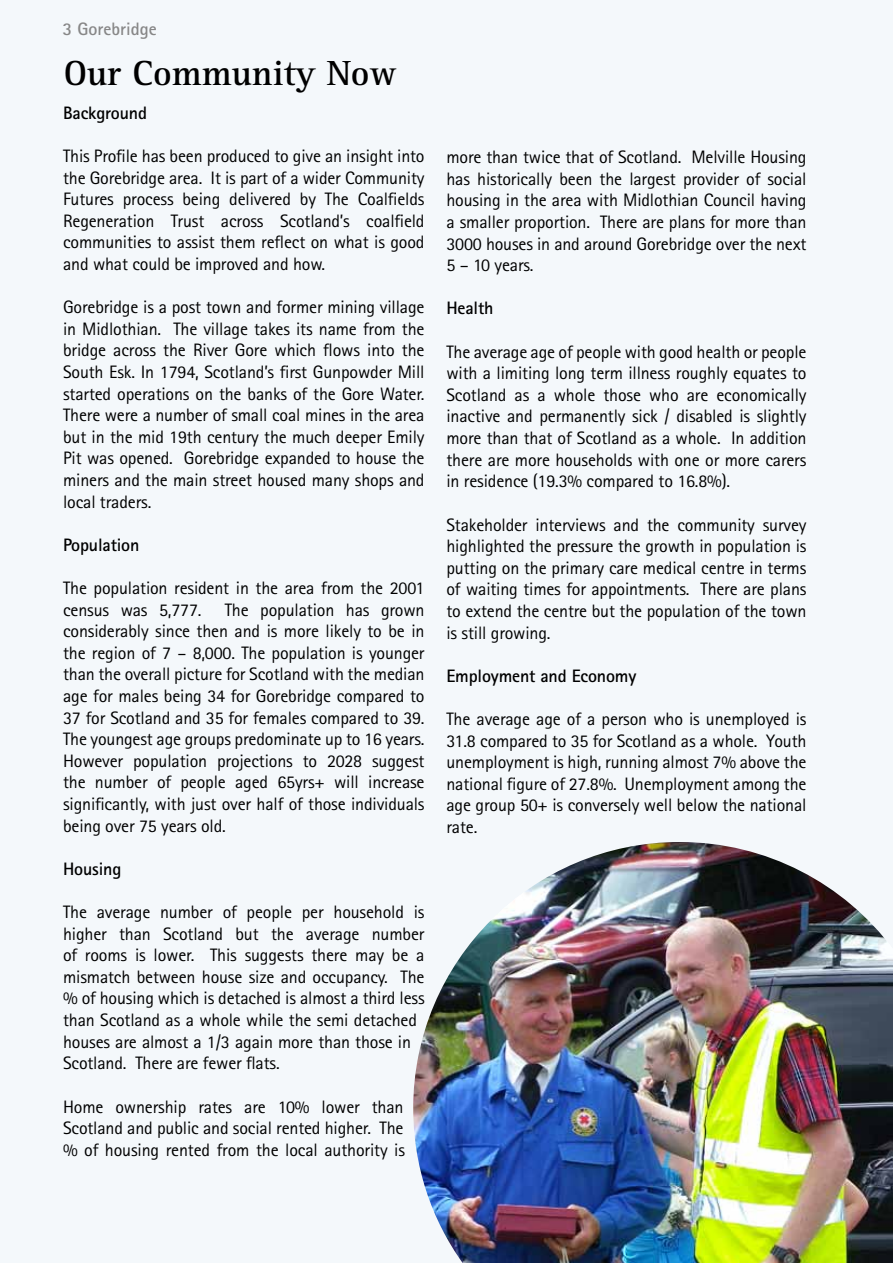
<style>
.page{position:relative;width:893px;height:1263px;background:#f4f8fb}
.page>*{position:absolute;margin:0;border:0;box-sizing:border-box;transform-origin:0 0}
.t1{font:700 36px "Rotis Serif";color:#000}
.t2{font:18px/21.6px "Rotis Sans Serif";letter-spacing:-.01em;color:#000;text-align:justify}
.t3{font:700 18px "Rotis Sans Serif";letter-spacing:-.01em;color:#000}
.t4{font:700 18px "Rotis Sans Serif";color:#878787}
</style>
<div class="page">
<img style="left:413px;top:842px;width:480px;height:421px">
<p class="t4" style="left:62px;top:18px;width:96px">3 Gorebridge</p>
<h1 class="t1" style="left:64px;top:52px;width:335px">Our Community Now</h1>
<p class="t3" style="left:63px;top:101px;width:86px">Background</p>
<p class="t2" style="left:63px;top:145px;width:363px">This Profile has been produced to give an insight into the Gorebridge area. It is part of a wider Community Futures process being delivered by The Coalfields Regeneration Trust across Scotland’s coalfield communities to assist them reflect on what is good and what could be improved and how.</p>
<p class="t2" style="left:63px;top:296px;width:363px">Gorebridge is a post town and former mining village in Midlothian. The village takes its name from the bridge across the River Gore which flows into the South Esk. In 1794, Scotland’s first Gunpowder Mill started operations on the banks of the Gore Water.<br>There were a number of small coal mines in the area but in the mid 19th century the much deeper Emily Pit was opened. Gorebridge expanded to house the miners and the main street housed many shops and local traders.</p>
<p class="t3" style="left:63px;top:533px;width:78px">Population</p>
<p class="t2" style="left:63px;top:577px;width:363px">The population resident in the area from the 2001 census was 5,777.</p>
<p class="t2" style="left:63px;top:599px;width:363px;text-indent:162px">The population has grown considerably since then and is more likely to be in the region of 7 – 8,000. The population is younger than the overall picture for Scotland with the median age for males being 34 for Gorebridge compared to 37 for Scotland and 35 for females compared to 39.<br>The youngest age groups predominate up to 16 years.<br>However population projections to 2028 suggest the number of people aged 65yrs+ will increase significantly, with just over half of those individuals being over 75 years old.</p>
<p class="t3" style="left:63px;top:857px;width:60px">Housing</p>
<p class="t2" style="left:63px;top:901px;width:363px;text-align:left">The average number of people per household is higher than Scotland but the average number of rooms is lower. This suggests there may be a mismatch between house size and occupancy. The % of housing which is detached is almost a third less than Scotland as a whole while the semi detached houses are almost a 1/3 again more than those in Scotland. There are fewer flats.</p>
<p class="t2" style="left:63px;top:1095px;width:343px">Home ownership rates are 10% lower than Scotland and public and social rented higher. The % of housing rented from the local authority is</p>
<p class="t2" style="left:446px;top:146px;width:362px">more than twice that of Scotland. Melville Housing has historically been the largest provider of social housing in the area with Midlothian Council having a smaller proportion. There are plans for more than 3000 houses in and around Gorebridge over the next 5 – 10 years.</p>
<p class="t3" style="left:446px;top:297px;width:49px">Health</p>
<p class="t2" style="left:446px;top:341px;width:362px">The average age of people with good health or people with a limiting long term illness roughly equates to Scotland as a whole those who are economically inactive and permanently sick / disabled is slightly more than that of Scotland as a whole. In addition there are more households with one or more carers in residence (19.3% compared to 16.8%).</p>
<p class="t2" style="left:446px;top:513px;width:362px">Stakeholder interviews and the community survey highlighted the pressure the growth in population is putting on the primary care medical centre in terms of waiting times for appointments. There are plans to extend the centre but the population of the town is still growing.</p>
<p class="t3" style="left:446px;top:664px;width:191px">Employment and Economy</p>
<p class="t2" style="left:446px;top:708px;width:362px">The average age of a person who is unemployed is 31.8 compared to 35 for Scotland as a whole. Youth unemployment is high, running almost 7% above the national figure of 27.8%. Unemployment among the age group 50+ is conversely well below the national rate.</p>
</div>
